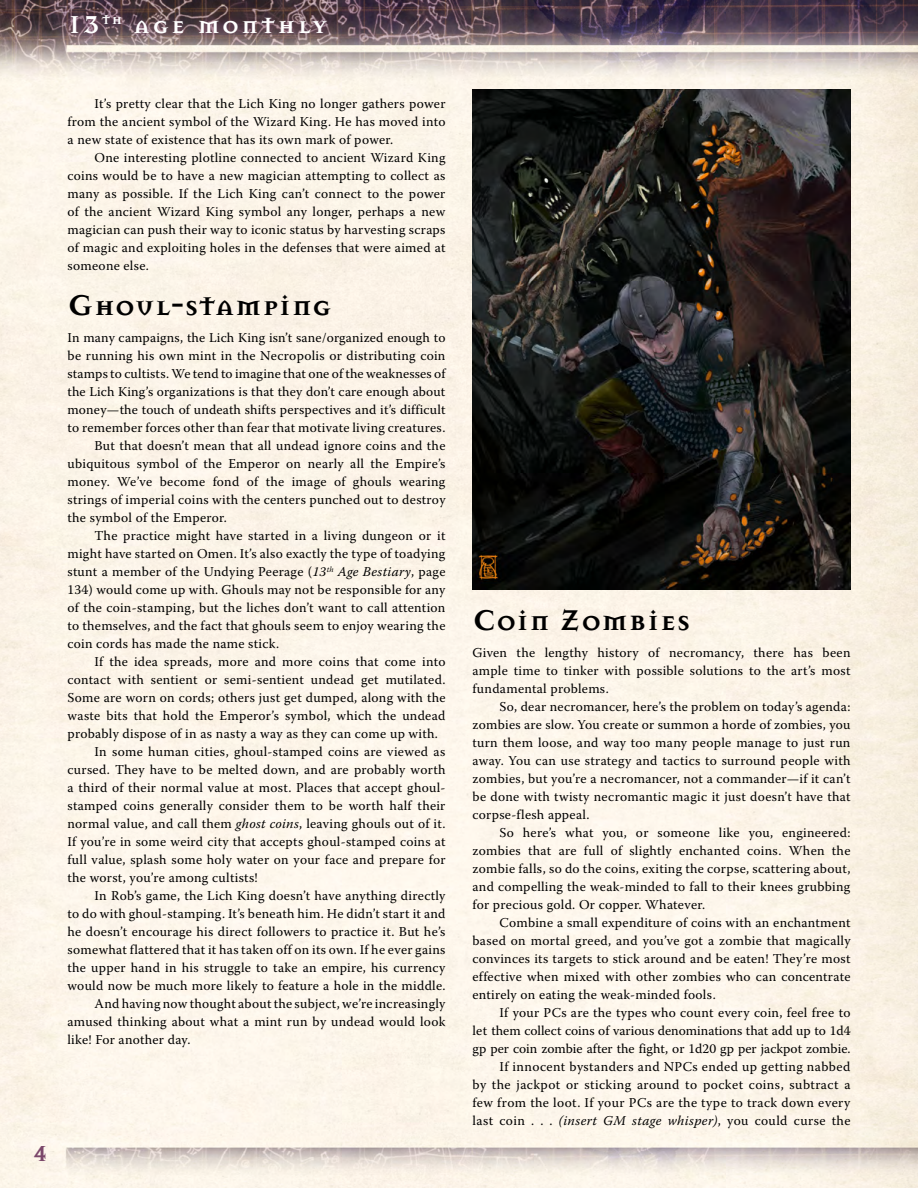
<style>
.page{position:relative;width:918px;height:1188px;background:#fff}
.page>*{position:absolute;margin:0;border:0;box-sizing:border-box;transform-origin:0 0}
.t1{font:700 31.5px "Mason Serif";letter-spacing:.02em;color:#000}
.t2{font:700 27px "Mason Serif";letter-spacing:.09em;color:#fff}
.t3{font:700 24px "Mason Serif";color:#7b476a}
.t4{font:13.5px/18px "Warnock Pro";letter-spacing:.02em;color:#000;text-align:justify}
.s1{font-style:italic}
</style>
<div class="page">
<img style="left:0;top:0;width:918px;height:1188px">
<svg style="left:64px;top:6px;width:270px;height:36px;background:#695258"></svg>
<img style="left:472px;top:89px;width:378px;height:501px">
<h2 class="t2" style="left:68px;top:9px;width:261px">13<sup>th</sup> age monthly</h2>
<p class="t4" style="left:68px;top:94px;width:380px;text-indent:27px">It’s pretty clear that the Lich King no longer gathers power from the ancient symbol of the Wizard King. He has moved into a new state of existence that has its own mark of power.</p>
<p class="t4" style="left:68px;top:148px;width:380px;text-indent:27px">One interesting plotline connected to ancient Wizard King coins would be to have a new magician attempting to collect as many as possible. If the Lich King can’t connect to the power of the ancient Wizard King symbol any longer, perhaps a new magician can push their way to iconic status by harvesting scraps of magic and exploiting holes in the defenses that were aimed at someone else.</p>
<h1 class="t1" style="left:68px;top:287px;width:265px">Ghoul-stamping</h1>
<p class="t4" style="left:68px;top:328px;width:379px">In many campaigns, the Lich King isn’t sane/organized enough to</p>
<p class="t4" style="left:68px;top:346px;width:379px">be running his own mint in the Necropolis or distributing coin</p>
<p class="t4" style="left:68px;top:364px;width:381px">stamps to cultists. We tend to imagine that one of the weaknesses of</p>
<p class="t4" style="left:68px;top:382px;width:379px">the Lich King’s organizations is that they don’t care enough about</p>
<p class="t4" style="left:68px;top:400px;width:380px">money—the touch of undeath shifts perspectives and it’s difficult</p>
<p class="t4" style="left:68px;top:418px;width:379px">to remember forces other than fear that motivate living creatures.</p>
<p class="t4" style="left:94px;top:436px;width:352px">But that doesn’t mean that all undead ignore coins and the</p>
<p class="t4" style="left:68px;top:454px;width:379px">ubiquitous symbol of the Emperor on nearly all the Empire’s</p>
<p class="t4" style="left:68px;top:472px;width:379px">money. We’ve become fond of the image of ghouls wearing</p>
<p class="t4" style="left:68px;top:490px;width:380px">strings of imperial coins with the centers punched out to destroy</p>
<p class="t4" style="left:68px;top:508px;width:161px">the symbol of the Emperor.</p>
<p class="t4" style="left:94px;top:526px;width:352px">The practice might have started in a living dungeon or it</p>
<p class="t4" style="left:68px;top:544px;width:379px">might have started on Omen. It’s also exactly the type of toadying</p>
<p class="t4" style="left:68px;top:562px;width:379px">stunt a member of the Undying Peerage (<span class="s1">13</span><sup>th</sup> <span class="s1">Age Bestiary</span>, page</p>
<p class="t4" style="left:67px;top:580px;width:380px">134) would come up with. Ghouls may not be responsible for any</p>
<p class="t4" style="left:67px;top:598px;width:380px">of the coin-stamping, but the liches don’t want to call attention</p>
<p class="t4" style="left:67px;top:616px;width:379px">to themselves, and the fact that ghouls seem to enjoy wearing the</p>
<p class="t4" style="left:67px;top:634px;width:213px">coin cords has made the name stick.</p>
<p class="t4" style="left:94px;top:652px;width:352px">If the idea spreads, more and more coins that come into</p>
<p class="t4" style="left:67px;top:670px;width:379px">contact with sentient or semi-sentient undead get mutilated.</p>
<p class="t4" style="left:67px;top:688px;width:380px">Some are worn on cords; others just get dumped, along with the</p>
<p class="t4" style="left:67px;top:706px;width:380px">waste bits that hold the Emperor’s symbol, which the undead</p>
<p class="t4" style="left:67px;top:724px;width:372px">probably dispose of in as nasty a way as they can come up with.</p>
<p class="t4" style="left:94px;top:742px;width:352px">In some human cities, ghoul-stamped coins are viewed as</p>
<p class="t4" style="left:67px;top:760px;width:380px">cursed. They have to be melted down, and are probably worth</p>
<p class="t4" style="left:67px;top:778px;width:379px">a third of their normal value at most. Places that accept ghoul-</p>
<p class="t4" style="left:67px;top:796px;width:380px">stamped coins generally consider them to be worth half their</p>
<p class="t4" style="left:67px;top:814px;width:380px">normal value, and call them <span class="s1">ghost coins</span>, leaving ghouls out of it.</p>
<p class="t4" style="left:67px;top:832px;width:380px">If you’re in some weird city that accepts ghoul-stamped coins at</p>
<p class="t4" style="left:67px;top:850px;width:380px">full value, splash some holy water on your face and prepare for</p>
<p class="t4" style="left:67px;top:868px;width:192px">the worst, you’re among cultists!</p>
<p class="t4" style="left:94px;top:886px;width:353px">In Rob’s game, the Lich King doesn’t have anything directly</p>
<p class="t4" style="left:67px;top:904px;width:380px">to do with ghoul-stamping. It’s beneath him. He didn’t start it and</p>
<p class="t4" style="left:67px;top:922px;width:380px">he doesn’t encourage his direct followers to practice it. But he’s</p>
<p class="t4" style="left:67px;top:940px;width:379px">somewhat flattered that it has taken off on its own. If he ever gains</p>
<p class="t4" style="left:67px;top:958px;width:380px">the upper hand in his struggle to take an empire, his currency</p>
<p class="t4" style="left:67px;top:976px;width:380px">would now be much more likely to feature a hole in the middle.</p>
<p class="t4" style="left:94px;top:994px;width:353px">And having now thought about the subject, we’re increasingly</p>
<p class="t4" style="left:67px;top:1012px;width:379px">amused thinking about what a mint run by undead would look</p>
<p class="t4" style="left:67px;top:1030px;width:125px">like! For another day.</p>
<h3 class="t3" style="left:33px;top:1139px;width:16px">4</h3>
<h1 class="t1" style="left:472px;top:602px;width:220px">Coin Zombies</h1>
<p class="t4" style="left:472px;top:643px;width:380px">Given the lengthy history of necromancy, there has been ample time to tinker with possible solutions to the art’s most fundamental problems.</p>
<p class="t4" style="left:472px;top:697px;width:380px;text-indent:27px">So, dear necromancer, here’s the problem on today’s agenda: zombies are slow. You create or summon a horde of zombies, you turn them loose, and way too many people manage to just run away. You can use strategy and tactics to surround people with zombies, but you’re a necromancer, not a commander—if it can’t be done with twisty necromantic magic it just doesn’t have that corpse-flesh appeal.</p>
<p class="t4" style="left:472px;top:823px;width:380px;text-indent:27px">So here’s what you, or someone like you, engineered: zombies that are full of slightly enchanted coins. When the zombie falls, so do the coins, exiting the corpse, scattering about, and compelling the weak-minded to fall to their knees grubbing for precious gold. Or copper. Whatever.</p>
<p class="t4" style="left:472px;top:913px;width:380px;text-indent:27px">Combine a small expenditure of coins with an enchantment based on mortal greed, and you’ve got a zombie that magically convinces its targets to stick around and be eaten! They’re most effective when mixed with other zombies who can concentrate entirely on eating the weak-minded fools.</p>
<p class="t4" style="left:472px;top:1003px;width:380px;text-align:right">If your PCs are the types who count every coin, feel free to<br>let them collect coins of various denominations that add up to 1d4 gp per coin zombie after the fight, or 1d20 gp per jackpot zombie.<br>If innocent bystanders and NPCs ended up getting nabbed<br>by the jackpot or sticking around to pocket coins, subtract a few from the loot. If your PCs are the type to track down every last coin . . . <span class="s1">(insert GM stage whisper)</span>, you could curse the</p>
</div>
